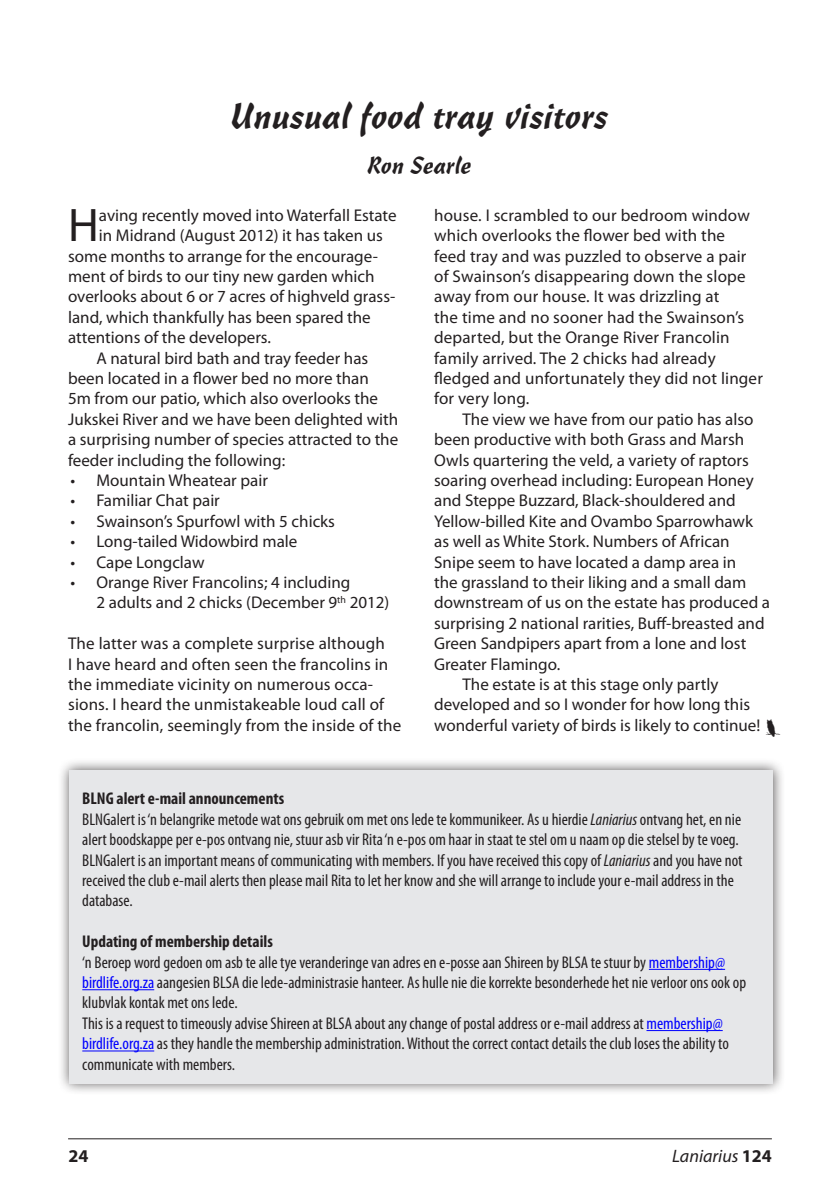
<style>
.page{position:relative;width:840px;height:1191px;background:#fff}
.page>*{position:absolute;margin:0;border:0;box-sizing:border-box;transform-origin:0 0}
.drop_cap_body_text{font:47.2px "Myriad Pro";color:#231f20}
.headline{font:36px "Freehand 471 BT";color:#231f20}
.body_text_no_indent{font:30px "Animals 1 Regular";color:#231f20}
.author{font:24px "Freehand 471 BT";color:#231f20}
.t1{font:italic 18px "Myriad Pro";color:#231f20}
.t2{font:700 18px "Myriad Pro";color:#231f20}
.body_text_no_indent-2{font:condensed 17px/20.4px "Myriad Pro";color:#231f20}
.body_text{font:17px/20.4px "Myriad Pro";color:#231f20}
.body_text_no_indent-3{font:17px/20.4px "Myriad Pro";letter-spacing:.01em;color:#231f20}
.drop_cap_body_text-2{font:17px "Myriad Pro";color:#231f20}
.bullet{font:17px/20.4px "Myriad Pro";color:#231f20}
.body_text_no_indent-4{font:700 condensed 17px "Myriad Pro";color:#231f20}
.s1{font-style:italic}
.s2{color:#00f}
.s3{font-weight:700;font-style:normal}
</style>
<div class="page">
<hr style="left:68px;top:1138px;width:703px;height:1px;background:#231f20">
<div style="left:57px;top:757px;width:728px;height:338px;background:#231f20;opacity:.75"></div>
<div style="left:69px;top:770px;width:703px;height:313px;background:#e6e7e9"></div>
<hr style="left:648px;top:969px;width:76px;height:1px;background:#00f">
<hr style="left:82px;top:989px;width:72px;height:1px;background:#00f">
<hr style="left:646px;top:1030px;width:76px;height:1px;background:#00f">
<hr style="left:82px;top:1050px;width:72px;height:1px;background:#00f">
<p class="headline" style="left:230px;top:95px;width:380px">Unusual food tray visitors</p>
<p class="author" style="left:367px;top:151px;width:106px">Ron Searle</p>
<p class="drop_cap_body_text" style="left:68px;top:196px;width:32px">H</p>
<p class="drop_cap_body_text-2" style="left:99px;top:204px;width:299px">aving recently moved into Waterfall Estate</p>
<p class="drop_cap_body_text-2" style="left:99px;top:225px;width:285px">in Midrand (August 2012) it has taken us</p>
<p class="drop_cap_body_text-2" style="left:68px;top:245px;width:311px">some months to arrange for the encourage-</p>
<p class="drop_cap_body_text-2" style="left:68px;top:266px;width:308px">ment of birds to our tiny new garden which</p>
<p class="drop_cap_body_text-2" style="left:68px;top:286px;width:328px">overlooks about 6 or 7 acres of highveld grass-</p>
<p class="drop_cap_body_text-2" style="left:68px;top:306px;width:304px">land, which thankfully has been spared the</p>
<p class="drop_cap_body_text-2" style="left:68px;top:327px;width:204px">attentions of the developers.</p>
<p class="body_text" style="left:68px;top:347px;width:331px;text-indent:28px">A natural bird bath and tray feeder has been located in a flower bed no more than<br>5m from our patio, which also overlooks the Jukskei River and we have been delighted with a surprising number of species attracted to the feeder including the following:</p>
<p class="bullet" style="left:70px;top:470px;width:199px">• Mountain Wheatear pair</p>
<p class="bullet" style="left:70px;top:490px;width:151px">• Familiar Chat pair</p>
<p class="bullet" style="left:70px;top:510px;width:266px">• Swainson’s Spurfowl with 5 chicks</p>
<p class="bullet" style="left:70px;top:531px;width:228px">• Long-tailed Widowbird male</p>
<p class="bullet" style="left:70px;top:551px;width:135px">• Cape Longclaw</p>
<p class="bullet" style="left:96px;top:572px;width:294px;text-indent:-26px">• Orange River Francolins; 4 including<br>2 adults and 2 chicks (December 9<sup>th</sup> 2012)</p>
<p class="body_text_no_indent-3" style="left:68px;top:633px;width:334px">The latter was a complete surprise although<br>I have heard and often seen the francolins in the immediate vicinity on numerous occa&shy;sions. I heard the unmistakeable loud call of the francolin, seemingly from the inside of the</p>
<p class="body_text_no_indent-3" style="left:434px;top:204px;width:330px">house. I scrambled to our bedroom window which overlooks the flower bed with the<br>feed tray and was puzzled to observe a pair of Swainson’s disappearing down the slope away from our house. It was drizzling at<br>the time and no sooner had the Swainson’s departed, but the Orange River Francolin family arrived. The 2 chicks had already fledged and unfortunately they did not linger for very long.</p>
<p class="body_text" style="left:434px;top:408px;width:337px;text-indent:28px">The view we have from our patio has also been productive with both Grass and Marsh Owls quartering the veld, a variety of raptors soaring overhead including: European Honey and Steppe Buzzard, Black-shouldered and Yellow-billed Kite and Ovambo Sparrowhawk as well as White Stork. Numbers of African Snipe seem to have located a damp area in<br>the grassland to their liking and a small dam downstream of us on the estate has produced a surprising 2 national rarities, Buff-breasted and Green Sandpipers apart from a lone and lost Greater Flamingo.</p>
<p class="body_text" style="left:434px;top:674px;width:327px;text-indent:28px">The estate is at this stage only partly developed and so I wonder for how long this wonderful variety of birds is likely to continue!</p>
<p class="body_text_no_indent" style="left:765px;top:709px;width:16px">k</p>
<p class="body_text_no_indent-4" style="left:82px;top:788px;width:203px">BLNG alert e-mail announcements</p>
<p class="body_text_no_indent-2" style="left:82px;top:808px;width:660px">BLNGalert is ‘n belangrike metode wat ons gebruik om met ons lede te kommunikeer. As u hierdie <span class="s1">Laniarius</span> ontvang het, en nie alert boodskappe per e-pos ontvang nie, stuur asb vir Rita ‘n e-pos om haar in staat te stel om u naam op die stelsel by te voeg.</p>
<p class="body_text_no_indent-2" style="left:82px;top:849px;width:661px">BLNGalert is an important means of communicating with members. If you have received this copy of <span class="s1">Laniarius</span> and you have not received the club e-mail alerts then please mail Rita to let her know and she will arrange to include your e-mail address in the database.</p>
<p class="body_text_no_indent-4" style="left:82px;top:931px;width:192px">Updating of membership details</p>
<p class="body_text_no_indent-2" style="left:82px;top:951px;width:665px">‘n Beroep word gedoen om asb te alle tye veranderinge van adres en e-posse aan Shireen by BLSA te stuur by <span class="s2">membership@ birdlife.org.za</span> aangesien BLSA die lede-administrasie hanteer. As hulle nie die korrekte besonderhede het nie verloor ons ook op klubvlak kontak met ons lede.</p>
<p class="body_text_no_indent-2" style="left:82px;top:1012px;width:647px">This is a request to timeously advise Shireen at BLSA about any change of postal address or e-mail address at <span class="s2">membership@ birdlife.org.za</span> as they handle the membership administration. Without the correct contact details the club loses the ability to communicate with members.</p>
<p class="t2" style="left:68px;top:1144px;width:21px">24</p>
<p class="t1" style="left:671px;top:1144px;width:101px">Laniarius <span class="s3">124</span></p>
</div>
